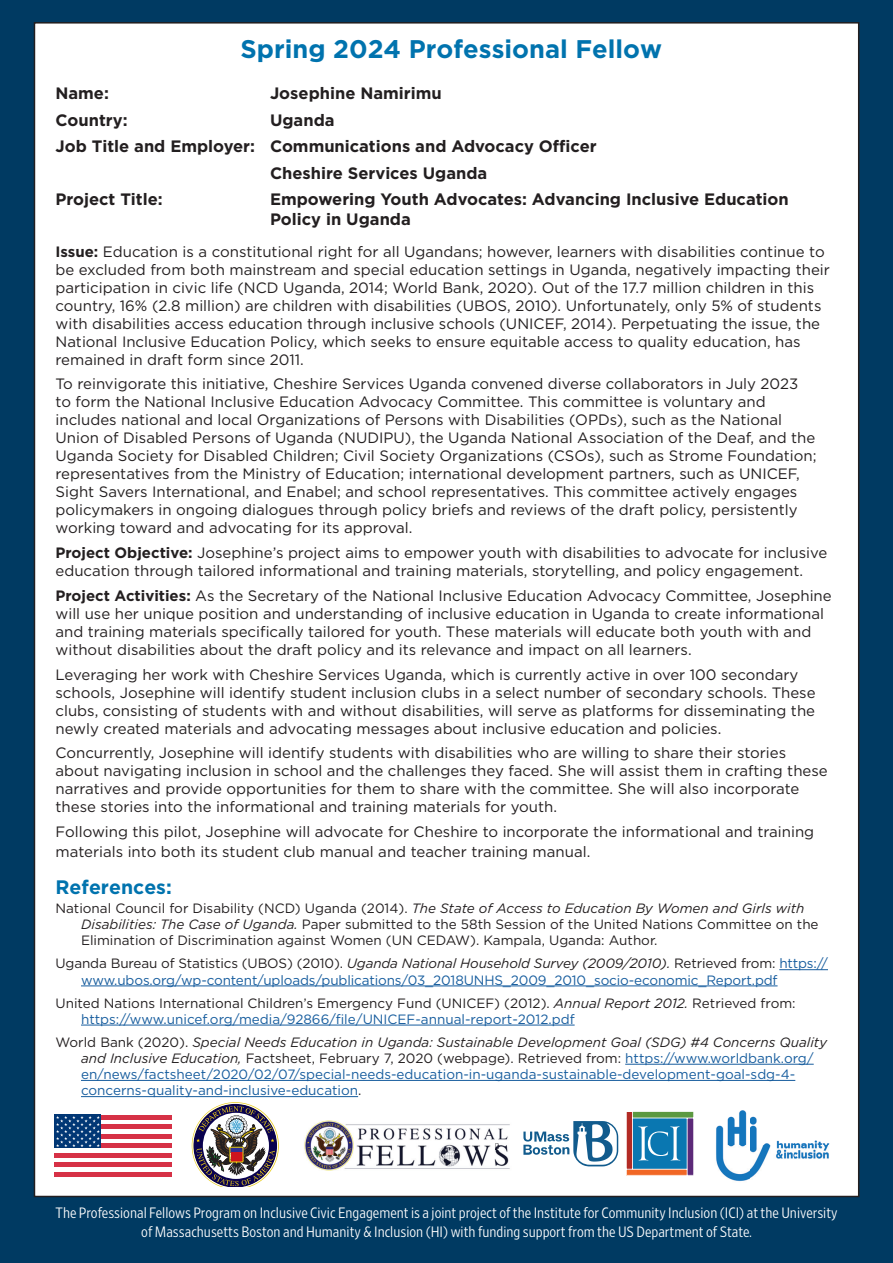
<style>
.page{position:relative;width:893px;height:1263px;background:#003a62}
.page>*{position:absolute;margin:0;border:0;box-sizing:border-box;transform-origin:0 0}
.t1{font:700 25.5px "Gotham";color:#0073ae}
.t2{font:700 19.5px "Gotham";color:#0073ae}
.t3{font:700 16.5px/19.8px "Gotham";color:#231f20}
.t4{font:15px/18px "Gotham";color:#231f20}
.t5{font:300 15px/19.5px "Retina Narrow";color:#fff;text-align:center}
.t6{font:13.5px/16.2px "Gotham";letter-spacing:-.01em;color:#175d9e}
.t7{font:13.5px/16.2px "Gotham";color:#231f20}
.t8{font:300 11.7px "Retina Narrow";color:#59595c}
.s1{font-weight:700}
.s2{font-style:italic}
.s3{color:#231f20}
.s4{font-style:italic;color:#231f20}
.s5{color:#175d9e}
</style>
<div class="page">
<div style="left:34px;top:23px;width:825px;height:1173px;background:#fff"></div>
<hr style="left:55px;top:1153px;width:117px;height:4px;background:#d63146">
<div style="left:55px;top:1162px;width:117px;height:5px;background:#d63146"></div>
<hr style="left:55px;top:1172px;width:117px;height:4px;background:#d63146">
<hr style="left:101px;top:1115px;width:71px;height:4px;background:#d63146">
<div style="left:101px;top:1124px;width:71px;height:5px;background:#d63146"></div>
<hr style="left:101px;top:1134px;width:71px;height:4px;background:#d63146">
<div style="left:101px;top:1143px;width:71px;height:5px;background:#d63146"></div>
<div style="left:55px;top:1115px;width:46px;height:33px;background:#013775"></div>
<svg style="left:56px;top:1116px;width:44px;height:31px"></svg>
<img style="left:192px;top:1102px;width:87px;height:85px">
<img style="left:716px;top:1110px;width:114px;height:71px">
<img style="left:304px;top:1120px;width:206px;height:51px">
<svg style="left:495px;top:1143px;width:4px;height:6px"></svg>
<svg style="left:523px;top:1121px;width:95px;height:45px"></svg>
<svg style="left:626px;top:1111px;width:68px;height:65px;background:#5c849d"></svg>
<hr style="left:779px;top:969px;width:49px;height:1px;background:#175d9e">
<hr style="left:81px;top:985px;width:697px;height:1px;background:#175d9e">
<hr style="left:81px;top:1025px;width:494px;height:1px;background:#175d9e">
<hr style="left:625px;top:1064px;width:189px;height:1px;background:#175d9e">
<hr style="left:81px;top:1080px;width:714px;height:1px;background:#175d9e">
<hr style="left:81px;top:1096px;width:277px;height:1px;background:#175d9e">
<h1 class="t1" style="left:241px;top:32px;width:423px">Spring 2024 Professional Fellow</h1>
<p class="t3" style="left:55px;top:83px;width:55px">Name:</p>
<p class="t3" style="left:270px;top:83px;width:173px">Josephine Namirimu</p>
<p class="t3" style="left:55px;top:110px;width:74px">Country:</p>
<p class="t3" style="left:270px;top:110px;width:66px">Uganda</p>
<p class="t3" style="left:55px;top:136px;width:201px">Job Title and Employer:</p>
<p class="t3" style="left:270px;top:136px;width:328px">Communications and Advocacy Officer</p>
<p class="t3" style="left:270px;top:163px;width:219px">Cheshire Services Uganda</p>
<p class="t3" style="left:55px;top:189px;width:109px">Project Title:</p>
<p class="t3" style="left:270px;top:189px;width:520px">Empowering Youth Advocates: Advancing Inclusive Education<br>Policy in Uganda</p>
<p class="t4" style="left:55px;top:242px;width:776px"><span class="s1">Issue:</span> Education is a constitutional right for all Ugandans; however, learners with disabilities continue to be excluded from both mainstream and special education settings in Uganda, negatively impacting their participation in civic life (NCD Uganda, 2014; World Bank, 2020). Out of the 17.7 million children in this country, 16% (2.8 million) are children with disabilities (UBOS, 2010). Unfortunately, only 5% of students with disabilities access education through inclusive schools (UNICEF, 2014). Perpetuating the issue, the National Inclusive Education Policy, which seeks to ensure equitable access to quality education, has remained in draft form since 2011.</p>
<p class="t4" style="left:55px;top:375px;width:762px">To reinvigorate this initiative, Cheshire Services Uganda convened diverse collaborators in July 2023 to form the National Inclusive Education Advocacy Committee. This committee is voluntary and includes national and local Organizations of Persons with Disabilities (OPDs), such as the National Union of Disabled Persons of Uganda (NUDIPU), the Uganda National Association of the Deaf, and the Uganda Society for Disabled Children; Civil Society Organizations (CSOs), such as Strome Foundation; representatives from the Ministry of Education; international development partners, such as UNICEF, Sight Savers International, and Enabel; and school representatives. This committee actively engages policymakers in ongoing dialogues through policy briefs and reviews of the draft policy, persistently working toward and advocating for its approval.</p>
<p class="t4" style="left:55px;top:543px;width:773px"><span class="s1">Project Objective:</span> Josephine’s project aims to empower youth with disabilities to advocate for inclusive education through tailored informational and training materials, storytelling, and policy engagement.</p>
<p class="t4" style="left:55px;top:586px;width:778px"><span class="s1">Project Activities:</span> As the Secretary of the National Inclusive Education Advocacy Committee, Josephine will use her unique position and understanding of inclusive education in Uganda to create informational and training materials specifically tailored for youth. These materials will educate both youth with and without disabilities about the draft policy and its relevance and impact on all learners.</p>
<p class="t4" style="left:55px;top:665px;width:762px">Leveraging her work with Cheshire Services Uganda, which is currently active in over 100 secondary schools, Josephine will identify student inclusion clubs in a select number of secondary schools. These clubs, consisting of students with and without disabilities, will serve as platforms for disseminating the newly created materials and advocating messages about inclusive education and policies.</p>
<p class="t4" style="left:55px;top:744px;width:774px">Concurrently, Josephine will identify students with disabilities who are willing to share their stories about navigating inclusion in school and the challenges they faced. She will assist them in crafting these narratives and provide opportunities for them to share with the committee. She will also incorporate these stories into the informational and training materials for youth.</p>
<p class="t4" style="left:55px;top:822px;width:760px;line-height:19.5px">Following this pilot, Josephine will advocate for Cheshire to incorporate the informational and training materials into both its student club manual and teacher training manual.</p>
<h2 class="t2" style="left:55px;top:874px;width:118px">References:</h2>
<p class="t7" style="left:81px;top:900px;width:739px;text-indent:-26px">National Council for Disability (NCD) Uganda (2014). <span class="s2">The State of Access to Education By Women and Girls with<br>Disabilities: The Case of Uganda.</span> Paper submitted to the 58th Session of the United Nations Committee on the<br>Elimination of Discrimination against Women (UN CEDAW). Kampala, Uganda: Author.</p>
<p class="t6" style="left:81px;top:955px;width:748px;text-indent:-26px"><span class="s3">Uganda Bureau of Statistics (UBOS) (2010).</span> <span class="s4">Uganda National Household Survey (2009/2010).</span> <span class="s3">Retrieved from:</span> https:// www.ubos.org/wp-content/uploads/publications/03_2018UNHS_2009_2010_socio-economic_Report.pdf</p>
<p class="t7" style="left:81px;top:994px;width:716px;text-indent:-26px">United Nations International Children’s Emergency Fund (UNICEF) (2012). <span class="s2">Annual Report 2012.</span> Retrieved from: <span class="s5">https://www.unicef.org/media/92866/file/UNICEF-annual-report-2012.pdf</span></p>
<p class="t6" style="left:81px;top:1033px;width:748px;text-indent:-26px"><span class="s3">World Bank (2020).</span> <span class="s4">Special Needs Education in Uganda: Sustainable Development Goal (SDG) #4 Concerns Quality and Inclusive Education,</span> <span class="s3">Factsheet, February 7, 2020 (webpage). Retrieved from:</span> https://www.worldbank.org/ en/news/factsheet/2020/02/07/special-needs-education-in-uganda-sustainable-development-goal-sdg-4- concerns-quality-and-inclusive-education<span class="s3">.</span></p>
<p class="t8" style="left:494px;top:1138px;width:7px">n</p>
<p class="t5" style="left:56px;top:1203px;width:783px">The Professional Fellows Program on Inclusive Civic Engagement is a joint project of the Institute for Community Inclusion (ICI) at the University of Massachusetts Boston and Humanity &amp; Inclusion (HI) with funding support from the US Department of State.</p>
</div>
